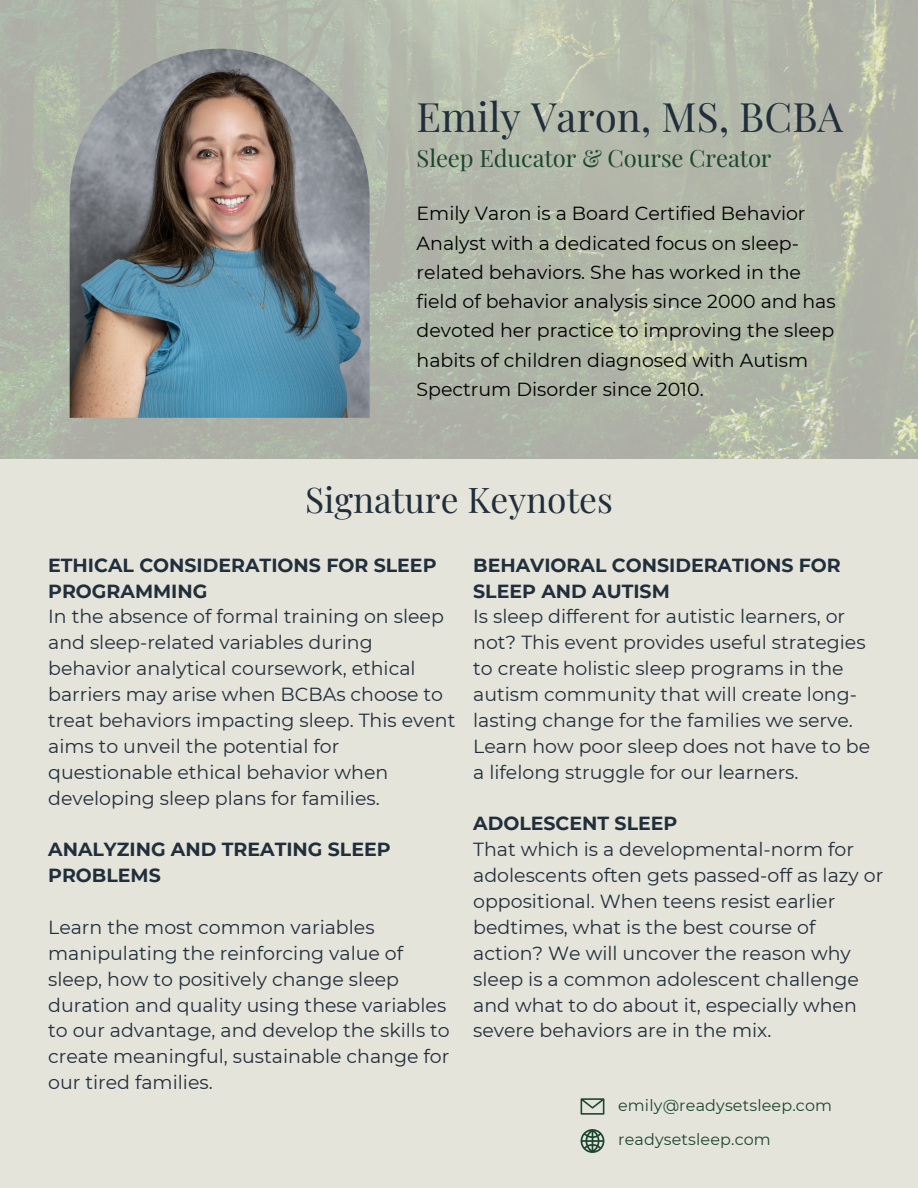
<style>
.page{position:relative;width:918px;height:1188px;background:#e5e4db}
.page>*{position:absolute;margin:0;border:0;box-sizing:border-box;transform-origin:0 0}
.t1{font:40.5px "Playfair Display";color:#212f3c}
.t2{font:35.4px "Playfair Display";color:#212f3c}
.t3{font:23.85px "Playfair Display";letter-spacing:-.005em;color:#1c462f}
.t4{font:18.9px/25.8px "Montserrat";color:#212f3c}
.t5{font:18.9px/29.2px "Montserrat";color:#000}
.t6{font:700 18.9px/25.8px "Montserrat";color:#212f3c}
.t7{font:15.9px "Montserrat";letter-spacing:.01em;color:#1c462f}
</style>
<div class="page">
<img style="left:0;top:0;width:918px;height:458px">
<svg style="left:581px;top:1129px;width:23px;height:24px"></svg>
<svg style="left:581px;top:1098px;width:23px;height:17px"></svg>
<img style="left:70px;top:49px;width:300px;height:369px">
<p class="t1" style="left:417px;top:88px;width:428px">Emily Varon, MS, BCBA</p>
<p class="t3" style="left:417px;top:141px;width:356px">Sleep Educator &amp; Course Creator</p>
<p class="t5" style="left:417px;top:199px;width:421px">Emily Varon is a Board Certified Behavior Analyst with a dedicated focus on sleep&shy;related behaviors. She has worked in the field of behavior analysis since 2000 and has devoted her practice to improving the sleep habits of children diagnosed with Autism Spectrum Disorder since 2010.</p>
<p class="t2" style="left:305px;top:475px;width:309px">Signature Keynotes</p>
<p class="t6" style="left:48px;top:552px;width:390px">ETHICAL CONSIDERATIONS FOR SLEEP<br>PROGRAMMING</p>
<p class="t4" style="left:48px;top:604px;width:409px">In the absence of formal training on sleep and sleep-related variables during behavior analytical coursework, ethical barriers may arise when BCBAs choose to treat behaviors impacting sleep. This event aims to unveil the potential for questionable ethical behavior when developing sleep plans for families.</p>
<p class="t6" style="left:48px;top:837px;width:344px">ANALYZING AND TREATING SLEEP<br>PROBLEMS</p>
<p class="t4" style="left:48px;top:914px;width:403px">Learn the most common variables manipulating the reinforcing value of sleep, how to positively change sleep duration and quality using these variables to our advantage, and develop the skills to create meaningful, sustainable change for our tired families.</p>
<p class="t6" style="left:473px;top:552px;width:369px">BEHAVIORAL CONSIDERATIONS FOR<br>SLEEP AND AUTISM</p>
<p class="t4" style="left:473px;top:604px;width:399px">Is sleep different for autistic learners, or not? This event provides useful strategies to create holistic sleep programs in the autism community that will create long&shy;lasting change for the families we serve.<br>Learn how poor sleep does not have to be a lifelong struggle for our learners.</p>
<p class="t6" style="left:473px;top:811px;width:206px">ADOLESCENT SLEEP</p>
<p class="t4" style="left:473px;top:837px;width:412px">That which is a developmental-norm for adolescents often gets passed-off as lazy or oppositional. When teens resist earlier bedtimes, what is the best course of action? We will uncover the reason why sleep is a common adolescent challenge and what to do about it, especially when severe behaviors are in the mix.</p>
<p class="t7" style="left:618px;top:1095px;width:215px">emily@readysetsleep.com</p>
<p class="t7" style="left:618px;top:1130px;width:154px">readysetsleep.com</p>
</div>
